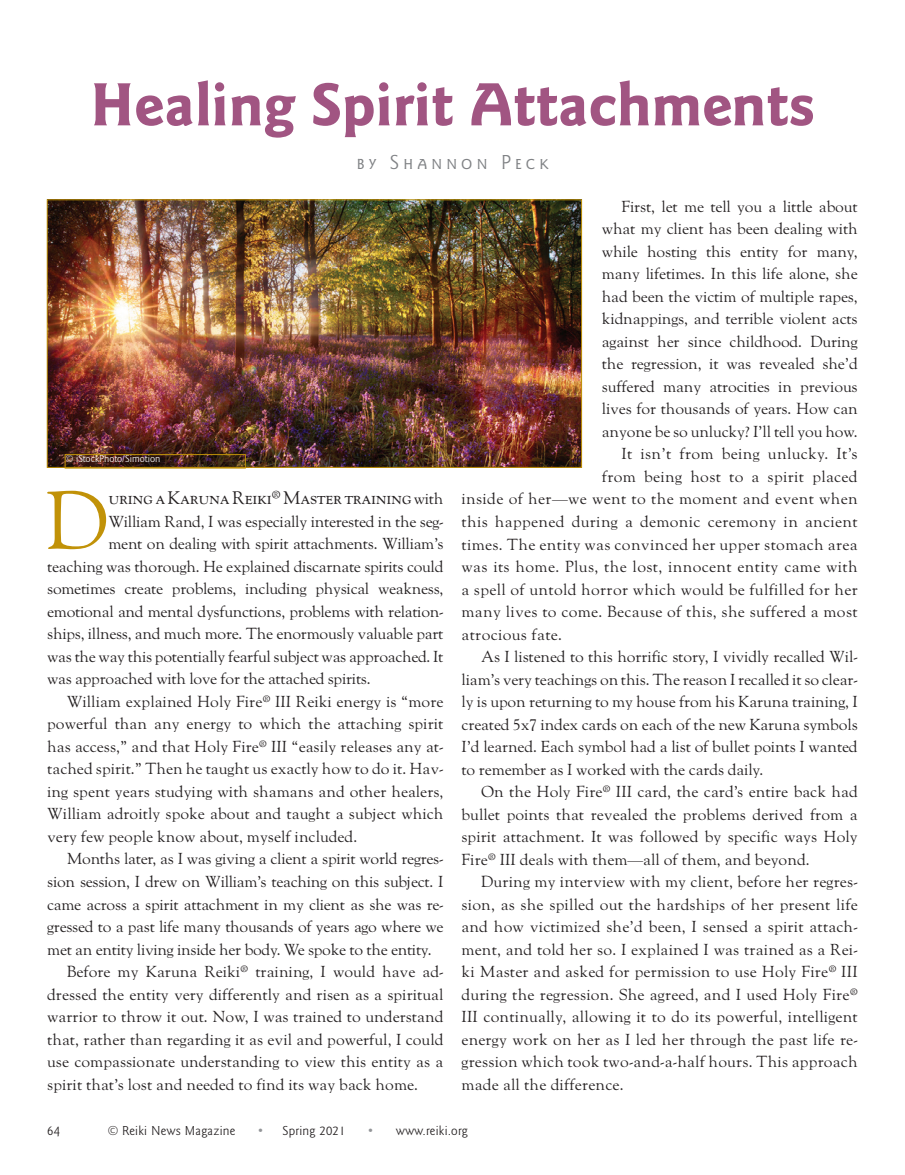
<style>
.page{position:relative;width:905px;height:1175px;background:#fff}
.page>*{position:absolute;margin:0;border:0;box-sizing:border-box;transform-origin:0 0}
.t1{font:81.15px "LTC Goudy Oldstyle Pro";color:#c19208}
.t2{font:700 63px "Goudy Sans Pro";color:#a15582}
.t3{font:21px "Goudy Sans Pro";letter-spacing:.2em;color:#808285}
.t4{font:18px "LTC Goudy Oldstyle Pro";letter-spacing:-.02em;color:#231f20}
.t5{font:15.75px "LTC Goudy Oldstyle Pro";color:#231f20}
.t6{font:15.75px "LTC Goudy Oldstyle Pro";letter-spacing:-.02em;color:#231f20}
.t7{font:15.75px "LTC Goudy Oldstyle Pro";letter-spacing:.02em;color:#231f20}
.t8{font:13.5px "Goudy Sans Pro";letter-spacing:.02em;color:#231f20}
.t9{font:10.5px "Goudy Sans Pro";color:#fff}
.s1{font-size:15.75px}
.s2{color:#939598}
</style>
<div class="page">
<img style="left:49px;top:202px;width:530px;height:263px">
<div style="left:65px;top:454px;width:180px;height:14px;border:1px solid #c19208"></div>
<h2 class="t2" style="left:90px;top:67px;width:725px">Healing Spirit Attachments</h2>
<h3 class="t3" style="left:357px;top:150px;width:193px">by Shannon Peck</h3>
<p class="t9" style="left:65px;top:453px;width:96px">© iStockPhoto/Simotion</p>
<h1 class="t1" style="left:45px;top:474px;width:65px">D</h1>
<p class="t4" style="left:108px;top:487px;width:336px">uring a Karuna Reiki® Master training <span class="s1">with</span></p>
<p class="t6" style="left:108px;top:512px;width:336px">William Rand, I was especially interested in the seg-</p>
<p class="t6" style="left:108px;top:534px;width:336px">ment on dealing with spirit attachments. William’s</p>
<p class="t6" style="left:47px;top:557px;width:398px">teaching was thorough. He explained discarnate spirits could</p>
<p class="t6" style="left:47px;top:579px;width:398px">sometimes create problems, including physical weakness,</p>
<p class="t6" style="left:47px;top:602px;width:398px">emotional and mental dysfunctions, problems with relation-</p>
<p class="t6" style="left:47px;top:624px;width:398px">ships, illness, and much more. The enormously valuable part</p>
<p class="t6" style="left:47px;top:647px;width:398px">was the way this potentially fearful subject was approached. It</p>
<p class="t6" style="left:47px;top:669px;width:325px">was approached with love for the attached spirits.</p>
<p class="t5" style="left:67px;top:692px;width:378px">William explained Holy Fire® III Reiki energy is “more</p>
<p class="t5" style="left:47px;top:714px;width:398px">powerful than any energy to which the attaching spirit</p>
<p class="t5" style="left:47px;top:737px;width:398px">has access,” and that Holy Fire® III “easily releases any at-</p>
<p class="t5" style="left:47px;top:759px;width:398px">tached spirit.” Then he taught us exactly how to do it. Hav-</p>
<p class="t5" style="left:47px;top:782px;width:398px">ing spent years studying with shamans and other healers,</p>
<p class="t5" style="left:47px;top:804px;width:398px">William adroitly spoke about and taught a subject which</p>
<p class="t5" style="left:47px;top:827px;width:311px">very few people know about, myself included.</p>
<p class="t6" style="left:67px;top:850px;width:378px">Months later, as I was giving a client a spirit world regres-</p>
<p class="t6" style="left:47px;top:872px;width:398px">sion session, I drew on William’s teaching on this subject. I</p>
<p class="t6" style="left:47px;top:895px;width:398px">came across a spirit attachment in my client as she was re-</p>
<p class="t6" style="left:47px;top:917px;width:398px">gressed to a past life many thousands of years ago where we</p>
<p class="t6" style="left:47px;top:940px;width:386px">met an entity living inside her body. We spoke to the entity.</p>
<p class="t5" style="left:67px;top:962px;width:378px">Before my Karuna Reiki® training, I would have ad-</p>
<p class="t5" style="left:47px;top:985px;width:398px">dressed the entity very differently and risen as a spiritual</p>
<p class="t5" style="left:47px;top:1007px;width:398px">warrior to throw it out. Now, I was trained to understand</p>
<p class="t5" style="left:47px;top:1030px;width:398px">that, rather than regarding it as evil and powerful, I could</p>
<p class="t5" style="left:47px;top:1052px;width:398px">use compassionate understanding to view this entity as a</p>
<p class="t5" style="left:47px;top:1075px;width:372px">spirit that’s lost and needed to find its way back home.</p>
<p class="t5" style="left:621px;top:197px;width:238px">First, let me tell you a little about</p>
<p class="t5" style="left:602px;top:220px;width:257px">what my client has been dealing with</p>
<p class="t5" style="left:602px;top:242px;width:257px">while hosting this entity for many,</p>
<p class="t5" style="left:602px;top:265px;width:257px">many lifetimes. In this life alone, she</p>
<p class="t5" style="left:602px;top:287px;width:257px">had been the victim of multiple rapes,</p>
<p class="t5" style="left:602px;top:310px;width:257px">kidnappings, and terrible violent acts</p>
<p class="t5" style="left:602px;top:332px;width:257px">against her since childhood. During</p>
<p class="t5" style="left:602px;top:355px;width:257px">the regression, it was revealed she’d</p>
<p class="t5" style="left:602px;top:377px;width:257px">suffered many atrocities in previous</p>
<p class="t5" style="left:602px;top:400px;width:257px">lives for thousands of years. How can</p>
<p class="t5" style="left:602px;top:422px;width:257px">anyone be so unlucky? I’ll tell you how.</p>
<p class="t7" style="left:621px;top:445px;width:238px">It isn’t from being unlucky. It’s</p>
<p class="t7" style="left:602px;top:467px;width:257px">from being host to a spirit placed</p>
<p class="t7" style="left:461px;top:490px;width:398px">inside of her—we went to the moment and event when</p>
<p class="t7" style="left:461px;top:512px;width:398px">this happened during a demonic ceremony in ancient</p>
<p class="t7" style="left:461px;top:535px;width:398px">times. The entity was convinced her upper stomach area</p>
<p class="t7" style="left:461px;top:557px;width:398px">was its home. Plus, the lost, innocent entity came with</p>
<p class="t7" style="left:461px;top:580px;width:398px">a spell of untold horror which would be fulfilled for her</p>
<p class="t7" style="left:461px;top:602px;width:398px">many lives to come. Because of this, she suffered a most</p>
<p class="t5" style="left:461px;top:625px;width:102px">atrocious fate.</p>
<p class="t5" style="left:481px;top:647px;width:378px">As I listened to this horrific story, I vividly recalled Wil-</p>
<p class="t5" style="left:461px;top:670px;width:398px">liam’s very teachings on this. The reason I recalled it so clear-</p>
<p class="t5" style="left:461px;top:692px;width:398px">ly is upon returning to my house from his Karuna training, I</p>
<p class="t5" style="left:461px;top:715px;width:398px">created 5x7 index cards on each of the new Karuna symbols</p>
<p class="t5" style="left:461px;top:737px;width:398px">I’d learned. Each symbol had a list of bullet points I wanted</p>
<p class="t5" style="left:461px;top:760px;width:303px">to remember as I worked with the cards daily.</p>
<p class="t5" style="left:481px;top:782px;width:378px">On the Holy Fire® III card, the card’s entire back had</p>
<p class="t5" style="left:461px;top:805px;width:398px">bullet points that revealed the problems derived from a</p>
<p class="t5" style="left:461px;top:827px;width:398px">spirit attachment. It was followed by specific ways Holy</p>
<p class="t5" style="left:461px;top:850px;width:350px">Fire® III deals with them—all of them, and beyond.</p>
<p class="t5" style="left:481px;top:872px;width:378px">During my interview with my client, before her regres-</p>
<p class="t5" style="left:461px;top:895px;width:398px">sion, as she spilled out the hardships of her present life</p>
<p class="t5" style="left:461px;top:917px;width:398px">and how victimized she’d been, I sensed a spirit attach-</p>
<p class="t5" style="left:461px;top:940px;width:398px">ment, and told her so. I explained I was trained as a Rei-</p>
<p class="t5" style="left:461px;top:962px;width:398px">ki Master and asked for permission to use Holy Fire® III</p>
<p class="t5" style="left:461px;top:985px;width:398px">during the regression. She agreed, and I used Holy Fire®</p>
<p class="t5" style="left:461px;top:1007px;width:398px">III continually, allowing it to do its powerful, intelligent</p>
<p class="t5" style="left:461px;top:1030px;width:398px">energy work on her as I led her through the past life re-</p>
<p class="t5" style="left:461px;top:1052px;width:398px">gression which took two-and-a-half hours. This approach</p>
<p class="t5" style="left:461px;top:1075px;width:164px">made all the difference.</p>
<p class="t8" style="left:47px;top:1123px;width:14px">64</p>
<p class="t8" style="left:108px;top:1123px;width:129px">© Reiki News Magazine</p>
<p class="t8" style="left:257px;top:1123px;width:89px"><span class="s2">•</span> Spring 2021</p>
<p class="t8" style="left:367px;top:1123px;width:102px"><span class="s2">•</span> www.reiki.org</p>
</div>
